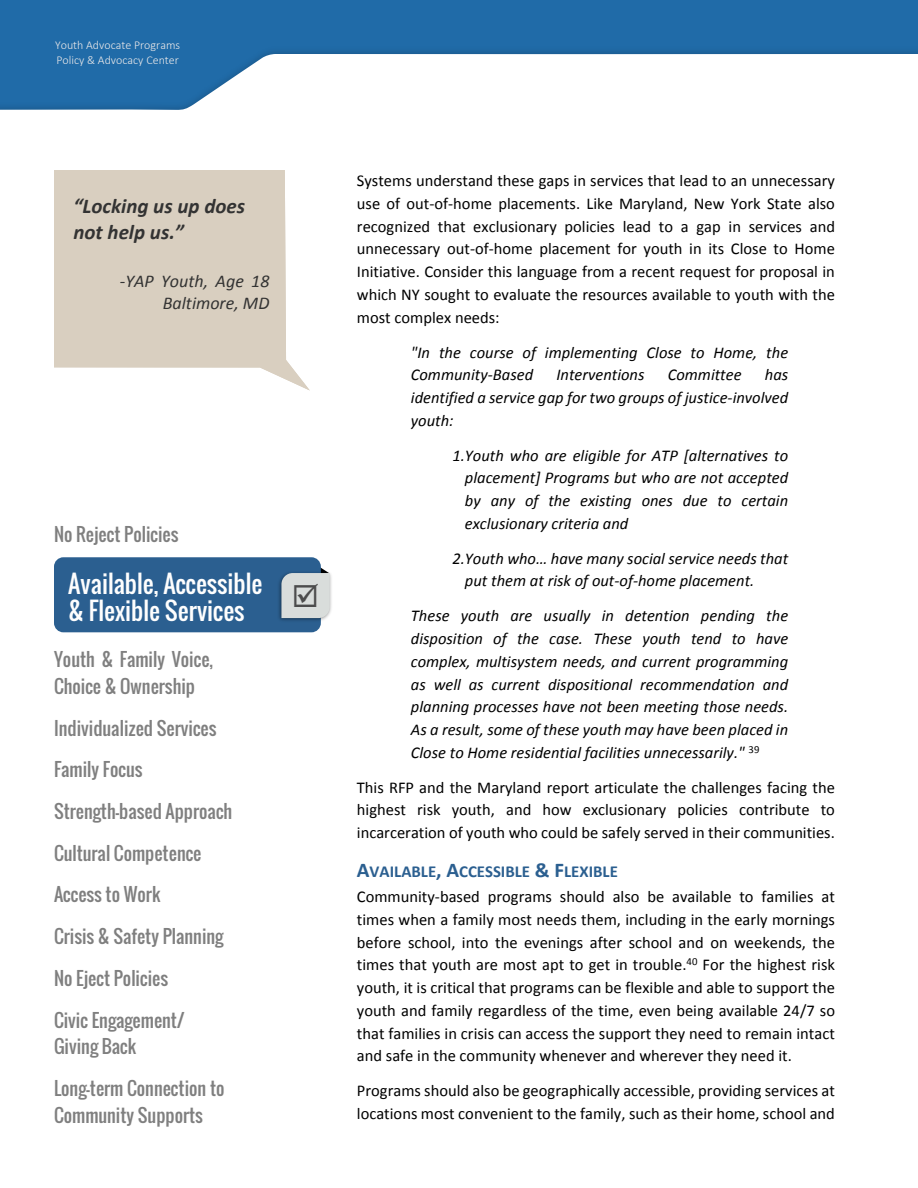
<style>
.page{position:relative;width:918px;height:1188px;background:#fff}
.page>*{position:absolute;margin:0;border:0;box-sizing:border-box;transform-origin:0 0}
.t1{font:24px/26.7px "Oswald";color:#fefefe}
.t2{font:italic 700 21px/25.7px "Calibri";color:#333}
.t3{font:18px/26.7px "Oswald";color:#7f7f7f}
.t4{font:italic 18px/22px "Calibri";color:#333;text-align:right}
.t5{font:700 16.8px "Calibri";color:#2b5f90}
.t6{font:16.5px/22.8px "Calibri";color:#000;text-align:justify}
.t7{font:italic 16.5px/22.8px "Calibri";color:#000;text-align:justify}
.t8{font:300 12px/14.7px "Calibri";color:#eae8e9}
.s1{font-size:21px}
</style>
<div class="page">
<div style="left:0;top:0;width:918px;height:152px;background:#206ba8"></div>
<svg style="left:0;top:54px;width:918px;height:579px"></svg>
<div style="left:54px;top:557px;width:267px;height:75px;background:#2b5f90;border-radius:9px"></div>
<img style="left:279px;top:570px;width:54px;height:54px">
<svg style="left:54px;top:170px;width:256px;height:221px;fill:#d9cfc0"></svg>
<svg style="left:281px;top:564px;width:49px;height:54px"></svg>
<p class="t8" style="left:55px;top:39px;width:126px">Youth Advocate Programs<br>Policy &amp; Advocacy Center</p>
<p class="t2" style="left:73px;top:195px;width:173px">“Locking us up does not help us.”</p>
<p class="t4" style="left:120px;top:271px;width:151px">-YAP Youth, Age 18<br>Baltimore, MD</p>
<p class="t3" style="left:54px;top:521px;width:126px">No Reject Policies</p>
<h1 class="t1" style="left:68px;top:570px;width:196px">Available, Accessible &amp; Flexible Services</h1>
<p class="t3" style="left:54px;top:646px;width:161px">Youth &amp; Family Voice,<br>Choice &amp; Ownership</p>
<p class="t3" style="left:54px;top:714px;width:164px">Individualized Services</p>
<p class="t3" style="left:54px;top:756px;width:90px">Family Focus</p>
<p class="t3" style="left:54px;top:798px;width:180px">Strength-based Approach</p>
<p class="t3" style="left:54px;top:839px;width:149px">Cultural Competence</p>
<p class="t3" style="left:54px;top:881px;width:108px">Access to Work</p>
<p class="t3" style="left:54px;top:923px;width:171px">Crisis &amp; Safety Planning</p>
<p class="t3" style="left:54px;top:964px;width:116px">No Eject Policies</p>
<p class="t3" style="left:54px;top:1006px;width:132px">Civic Engagement/<br>Giving Back</p>
<p class="t3" style="left:54px;top:1074px;width:172px">Long-term Connection to<br>Community Supports</p>
<p class="t6" style="left:357px;top:171px;width:480px">Systems understand these gaps in services that lead to an unnecessary use of out-of-home placements. Like Maryland, New York State also recognized that exclusionary policies lead to a gap in services and unnecessary out-of-home placement for youth in its Close to Home Initiative. Consider this language from a recent request for proposal in which NY sought to evaluate the resources available to youth with the most complex needs:</p>
<p class="t7" style="left:411px;top:342px;width:379px">"In the course of implementing Close to Home, the<br>Community-Based</p>
<p class="t7" style="left:411px;top:365px;width:379px;text-indent:354px">has identified a service gap for two groups of justice-involved youth:</p>
<p class="t7" style="left:465px;top:445px;width:325px;text-indent:-13px">1.Youth who are eligible for ATP [alternatives to placement] Programs but who are not accepted by any of the existing ones due to certain exclusionary criteria and</p>
<p class="t7" style="left:465px;top:548px;width:325px;text-indent:-13px">2.Youth who… have many social service needs that put them at risk of out-of-home placement.</p>
<p class="t7" style="left:411px;top:606px;width:379px">These youth are usually in detention pending the disposition of the case. These youth tend to have complex, multisystem needs, and current programming as well as current dispositional recommendation and planning processes have not been meeting those needs.<br>As a result, some of these youth may have been placed in Close to Home residential facilities unnecessarily." <sup>39</sup></p>
<p class="t6" style="left:357px;top:777px;width:480px">This RFP and the Maryland report articulate the challenges facing the highest risk youth, and how exclusionary policies contribute to incarceration of youth who could be safely served in their communities.</p>
<p class="t5" style="left:357px;top:865px;width:263px"><span class="s1">A</span>VAILABLE<span class="s1">, A</span>CCESSIBLE <span class="s1">&amp; F</span>LEXIBLE</p>
<p class="t6" style="left:357px;top:886px;width:480px">Community-based programs should also be available to families at times when a family most needs them, including in the early mornings before school, into the evenings after school and on weekends, the times that youth are most apt to get in trouble.<sup>40</sup> For the highest risk youth, it is critical that programs can be flexible and able to support the youth and family regardless of the time, even being available 24/7 so that families in crisis can access the support they need to remain intact and safe in the community whenever and wherever they need it.</p>
<p class="t6" style="left:357px;top:1081px;width:480px">Programs should also be geographically accessible, providing services at locations most convenient to the family, such as their home, school and</p>
<p class="t7" style="left:556px;top:365px;width:90px">Interventions</p>
<p class="t7" style="left:668px;top:365px;width:75px">Committee</p>
</div>
